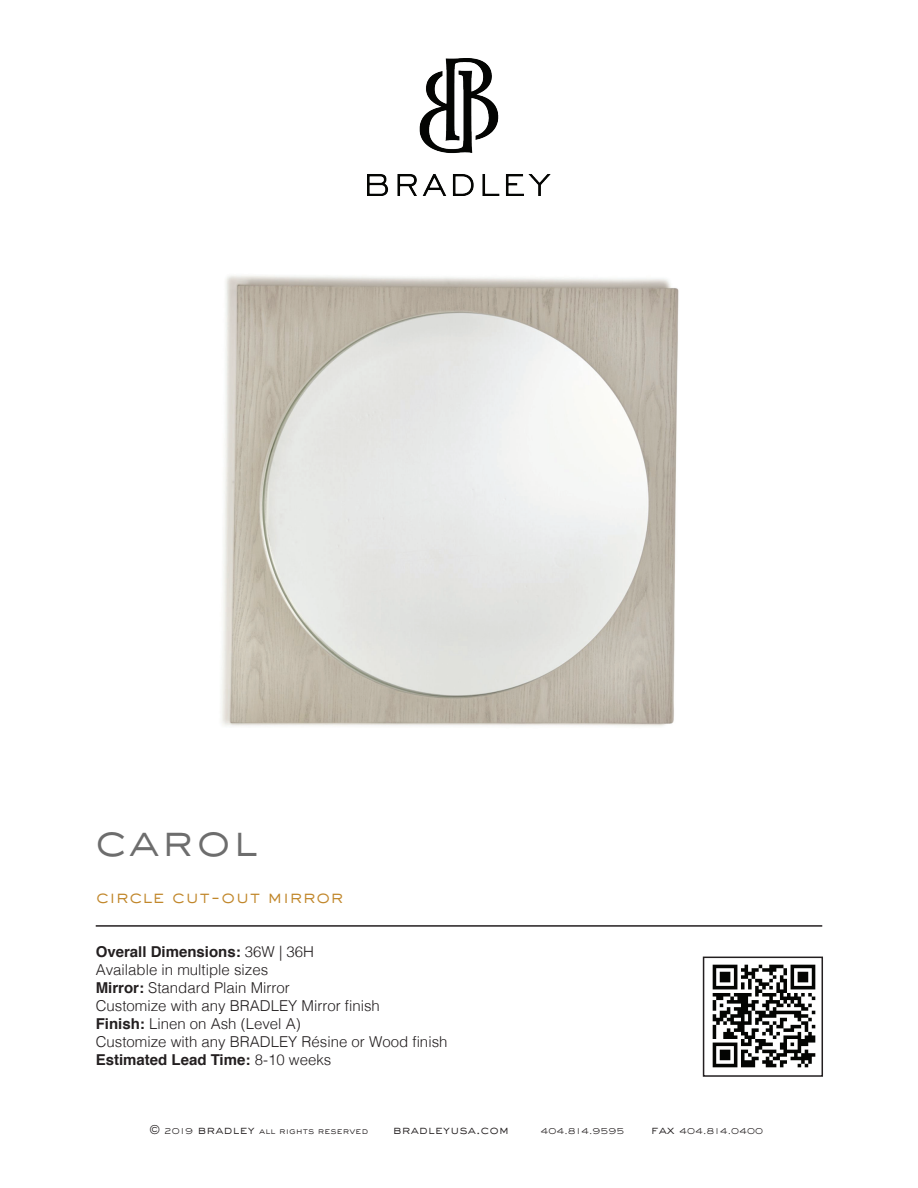
<style>
.page{position:relative;width:918px;height:1188px;background:#fff}
.page>*{position:absolute;margin:0;border:0;box-sizing:border-box;transform-origin:0 0}
.t1{font:300 45px "Sackers Gothic Std";letter-spacing:.03em;color:#6d6d6d}
.t2{font:300 18px "Sackers Gothic Std";color:#c1872b}
.t3{font:300 15px/18px "Helvetica";color:#231f20}
.t4{font:300 12px "Sackers Gothic Std";color:#231f20}
.t5{font:300 9px "Sackers Gothic Std";color:#231f20}
.s1{font-weight:700}
.s2{font-size:12px}
</style>
<div class="page">
<hr style="left:96px;top:925px;width:726px;height:2px;background:#231f20">
<img style="left:712px;top:964px;width:104px;height:104px">
<img style="left:221px;top:275px;width:458px;height:451px">
<img style="left:367px;top:59px;width:184px;height:137px">
<div style="left:703px;top:957px;width:120px;height:120px;border:2px solid #231f20"></div>
<h1 class="t1" style="left:94px;top:809px;width:166px">carol</h1>
<p class="t2" style="left:96px;top:884px;width:249px">circle cut-out mirror</p>
<p class="t3" style="left:96px;top:942px;width:353px"><span class="s1">Overall Dimensions:</span> 36W | 36H<br>Available in multiple sizes<br><span class="s1">Mirror:</span> Standard Plain Mirror<br>Customize with any BRADLEY Mirror finish<br><span class="s1">Finish:</span> Linen on Ash (Level A)<br>Customize with any BRADLEY Résine or Wood finish <span class="s1">Estimated Lead Time:</span> 8-10 weeks</p>
<p class="t5" style="left:149px;top:1125px;width:221px"><span class="s2">©</span> 2019 <span class="s2">bradley</span> all rights reserved</p>
<p class="t4" style="left:393px;top:1122px;width:118px">bradleyusa.com</p>
<p class="t5" style="left:541px;top:1125px;width:86px">404.814.9595</p>
<p class="t5" style="left:651px;top:1125px;width:114px"><span class="s2">fax</span> 404.814.0400</p>
</div>
